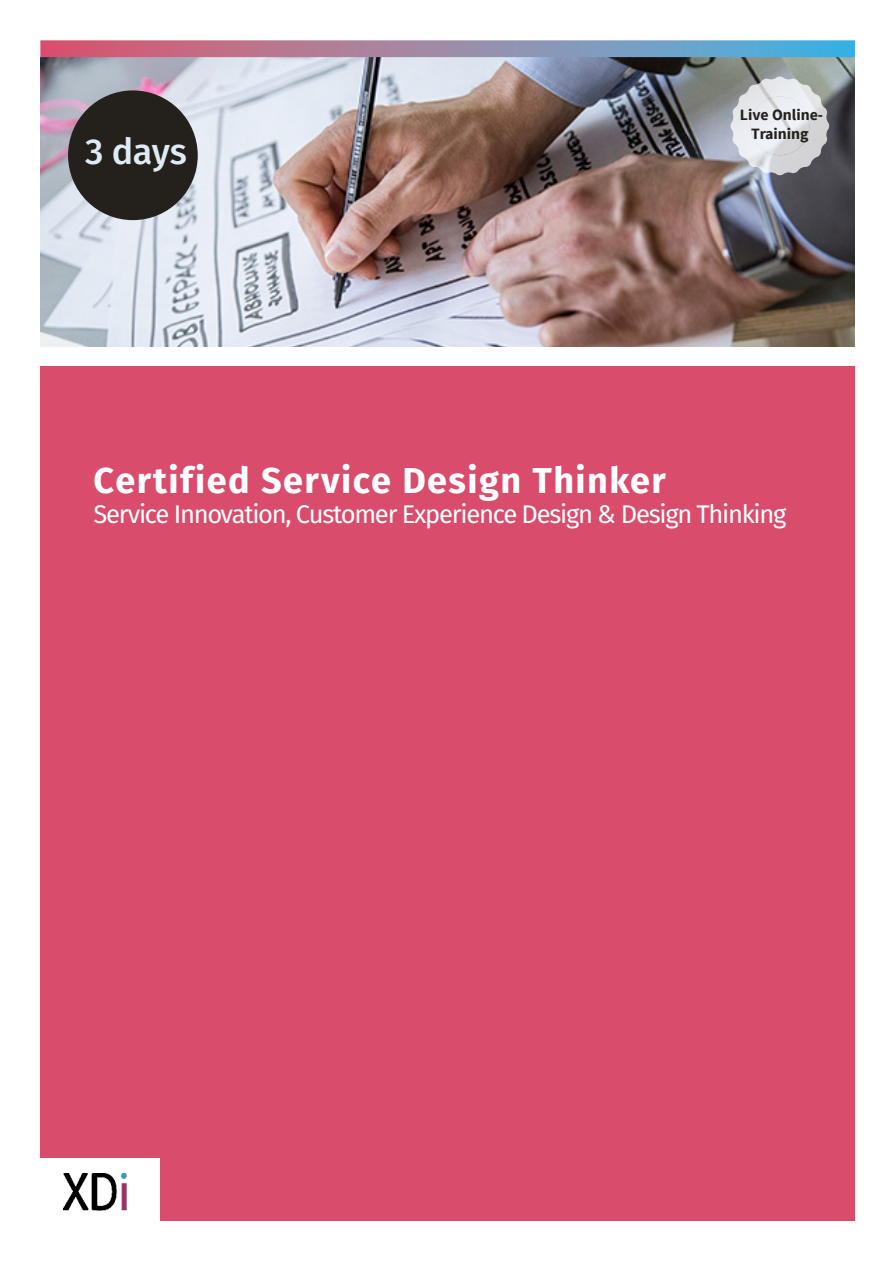
<style>
.page{position:relative;width:893px;height:1263px;background:#fff}
.page>*{position:absolute;margin:0;border:0;box-sizing:border-box;transform-origin:0 0}
.t1{font:700 36px "Fira Sans";letter-spacing:.04em;color:#fff}
.t2{font:500 36px "Fira Sans";color:#deeaf4}
.t3{font:25.5px "Fira Sans";letter-spacing:-.05em;color:#fff}
.t4{font:700 15.75px/18.9px "Source Sans Pro";color:#24201c;text-align:center}
</style>
<div class="page">
<img style="left:40px;top:40px;width:815px;height:306px">
<div style="left:40px;top:366px;width:815px;height:854px;background:#da4c6c"></div>
<div style="left:68px;top:90px;width:130px;height:130px;background:#24201c;border-radius:50%"></div>
<div style="left:35px;top:1158px;width:124px;height:77px;background:#fff"></div>
<img style="left:63px;top:1174px;width:63px;height:37px">
<svg style="left:730px;top:77px;width:100px;height:98px;background:#bec0c3"></svg>
<svg style="left:750px;top:97px;width:59px;height:58px;fill:#ebedf2"></svg>
<h1 class="t2" style="left:85px;top:127px;width:103px">3 days</h1>
<p class="t4" style="left:740px;top:106px;width:85px">Live Online-<br>Training</p>
<h1 class="t1" style="left:94px;top:455px;width:574px">Certified Service Design Thinker</h1>
<p class="t3" style="left:94px;top:496px;width:694px">Service Innovation, Customer Experience Design &amp; Design Thinking</p>
</div>
